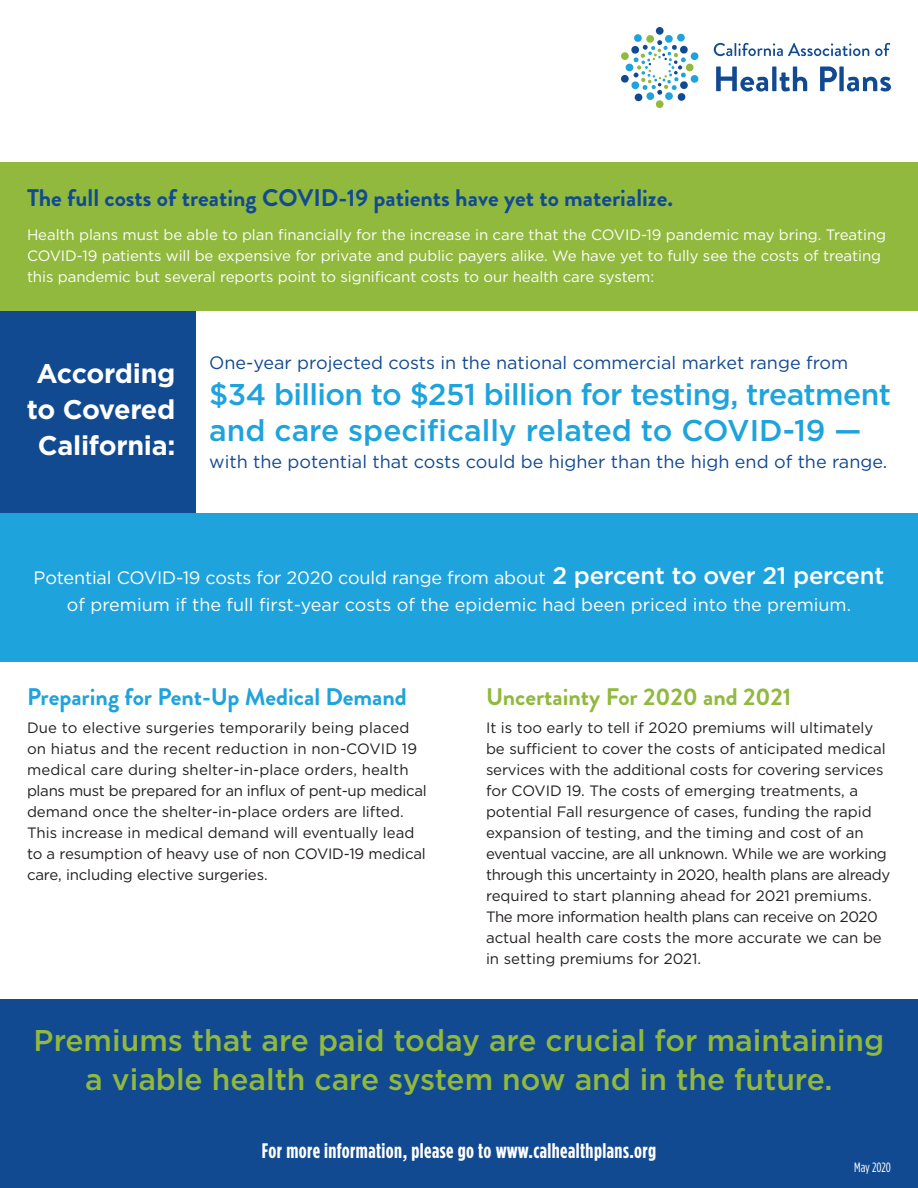
<style>
.page{position:relative;width:918px;height:1188px;background:#fff}
.page>*{position:absolute;margin:0;border:0;box-sizing:border-box;transform-origin:0 0}
.t1{font:500 30px/39px "Gotham";color:#90b93d;text-align:center}
.t2{font:500 30px/36px "Gotham";letter-spacing:-.02em;color:#1ea3dc}
.t3{font:700 27px/36px "Gotham";letter-spacing:-.01em;color:#fff;text-align:center}
.t4{font:700 24px "Brandon Grotesque";color:#124a92}
.t5{font:700 24px "Brandon Grotesque";color:#1ea3dc}
.t6{font:700 24px "Brandon Grotesque";color:#90b93d}
.t7{font:700 21px "Gotham Condensed";letter-spacing:.02em;color:#fff}
.t8{font:18px/27px "Gotham";letter-spacing:-.005em;color:#fff;text-align:center}
.t9{font:18px "Gotham";color:#124a92}
.t10{font:15px/21px "Gotham";color:#231f20}
.t11{font:15px/21px "Gotham";letter-spacing:-.005em;color:#fff}
.t12{font:13.5px "Gotham Condensed";color:#fff}
.s1{font-weight:500;font-size:24px}
</style>
<div class="page">
<div style="left:0;top:999px;width:918px;height:189px;background:#124a92"></div>
<div style="left:0;top:310px;width:196px;height:203px;background:#124a92"></div>
<div style="left:0;top:162px;width:918px;height:148px;background:#90b93d"></div>
<div style="left:0;top:513px;width:918px;height:149px;background:#1ea3dc"></div>
<svg style="left:714px;top:43px;width:155px;height:13px"></svg>
<svg style="left:875px;top:43px;width:15px;height:13px"></svg>
<svg style="left:716px;top:67px;width:52px;height:25px"></svg>
<svg style="left:772px;top:67px;width:4px;height:24px"></svg>
<svg style="left:780px;top:67px;width:27px;height:25px"></svg>
<svg style="left:820px;top:67px;width:17px;height:24px"></svg>
<div style="left:839px;top:67px;width:5px;height:24px;background:#124a92"></div>
<svg style="left:847px;top:77px;width:44px;height:15px"></svg>
<div style="left:656px;top:100px;width:8px;height:8px;background:#90b93d;border-radius:50%"></div>
<div style="left:656px;top:27px;width:8px;height:8px;background:#124a92;border-radius:50%"></div>
<svg style="left:621px;top:33px;width:78px;height:69px"></svg>
<h3 class="t4" style="left:27px;top:181px;width:648px">The full costs of treating COVID-19 patients have yet to materialize.</h3>
<p class="t11" style="left:27px;top:224px;width:861px">Health plans must be able to plan financially for the increase in care that the COVID-19 pandemic may bring. Treating<br>COVID-19 patients will be expensive for private and public payers alike. We have yet to fully see the costs of treating this pandemic but several reports point to significant costs to our health care system:</p>
<h2 class="t3" style="left:27px;top:355px;width:150px">According to Covered<br>California:</h2>
<p class="t9" style="left:209px;top:353px;width:641px">One-year projected costs in the national commercial market range from</p>
<h1 class="t2" style="left:209px;top:376px;width:683px">$34 billion to $251 billion for testing, treatment and care specifically related to COVID-19 —</h1>
<p class="t9" style="left:209px;top:452px;width:680px">with the potential that costs could be higher than the high end of the range.</p>
<p class="t8" style="left:34px;top:564px;width:852px">Potential COVID-19 costs for 2020 could range from about <span class="s1">2 percent to over 21 percent </span>of premium if the full first-year costs of the epidemic had been priced into the premium.</p>
<h3 class="t5" style="left:27px;top:680px;width:381px">Preparing for Pent-Up Medical Demand</h3>
<p class="t10" style="left:27px;top:717px;width:401px">Due to elective surgeries temporarily being placed on hiatus and the recent reduction in non-COVID 19 medical care during shelter-in-place orders, health plans must be prepared for an influx of pent-up medical demand once the shelter-in-place orders are lifted.<br>This increase in medical demand will eventually lead to a resumption of heavy use of non COVID-19 medical care, including elective surgeries.</p>
<h3 class="t6" style="left:486px;top:680px;width:307px">Uncertainty For 2020 and 2021</h3>
<p class="t10" style="left:486px;top:717px;width:406px">It is too early to tell if 2020 premiums will ultimately be sufficient to cover the costs of anticipated medical services with the additional costs for covering services for COVID 19. The costs of emerging treatments, a potential Fall resurgence of cases, funding the rapid expansion of testing, and the timing and cost of an eventual vaccine, are all unknown. While we are working through this uncertainty in 2020, health plans are already required to start planning ahead for 2021 premiums.<br>The more information health plans can receive on 2020 actual health care costs the more accurate we can be in setting premiums for 2021.</p>
<h1 class="t1" style="left:34px;top:1020px;width:852px">Premiums that are paid today are crucial for maintaining a viable health care system now and in the future.</h1>
<h3 class="t7" style="left:262px;top:1139px;width:396px">For more information, please go to www.calhealthplans.org</h3>
<p class="t12" style="left:854px;top:1160px;width:38px">May 2020</p>
</div>
